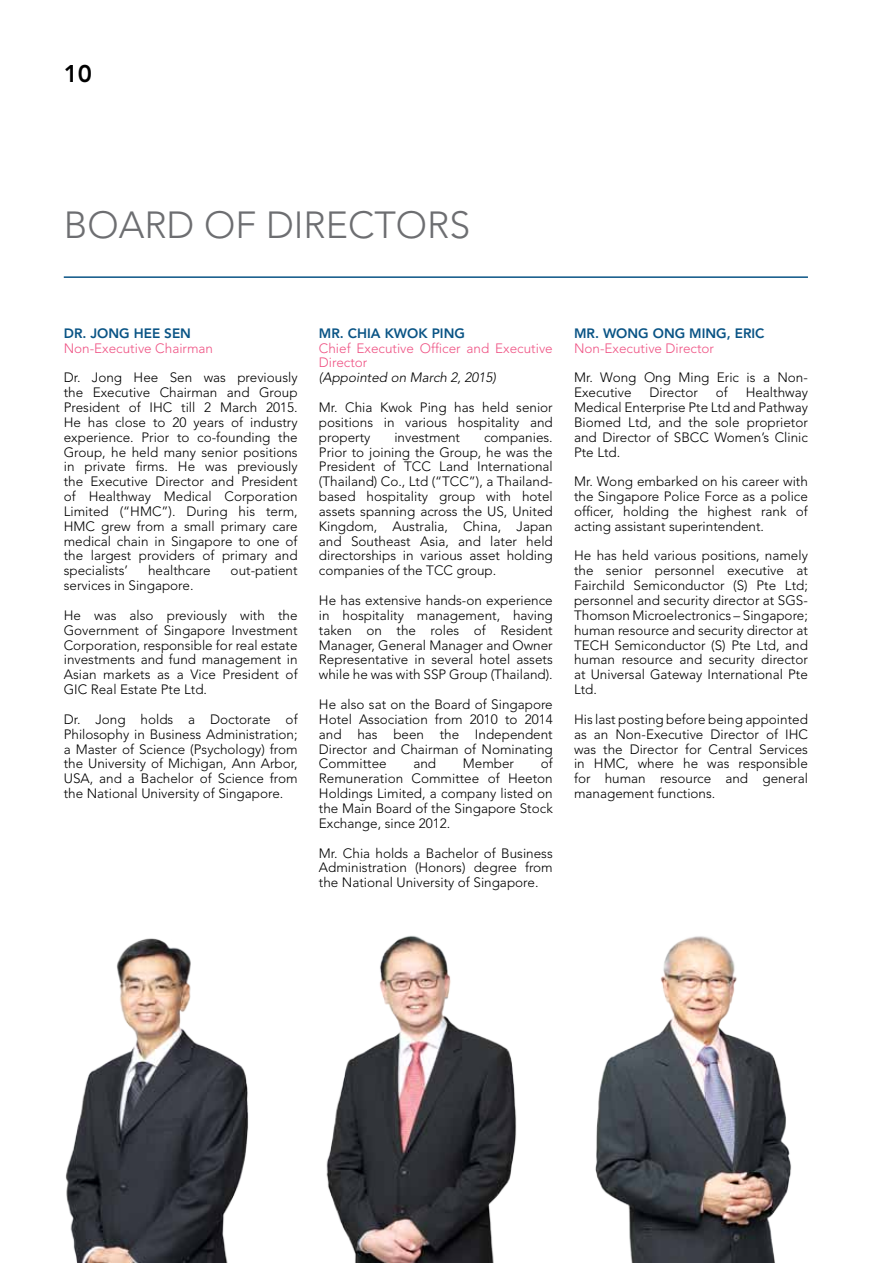
<style>
.page{position:relative;width:893px;height:1263px;background:#fff}
.page>*{position:absolute;margin:0;border:0;box-sizing:border-box;transform-origin:0 0}
.t1{font:300 37.5px "Avenir";color:#6d6e71}
.t2{font:800 24px "Avenir";color:#000}
.t3{font:300 13.5px/14.9px "Avenir";color:#000;text-align:justify}
.t4{font:300 13.5px/14.9px "Avenir";color:#ef5384}
.t5{font:800 13.5px "Avenir";color:#0a5485}
.t6{font:italic 300 13.5px "Avenir";color:#000}
</style>
<div class="page">
<hr style="left:64px;top:276px;width:744px;height:2px;background:#0a5485">
<img style="left:65px;top:938px;width:184px;height:325px">
<img style="left:595px;top:936px;width:197px;height:327px">
<img style="left:326px;top:935px;width:191px;height:328px">
<h2 class="t2" style="left:64px;top:59px;width:30px">10</h2>
<h1 class="t1" style="left:64px;top:203px;width:408px">BOARD OF DIRECTORS</h1>
<p class="t5" style="left:64px;top:325px;width:129px">DR. JONG HEE SEN</p>
<p class="t4" style="left:64px;top:340px;width:151px">Non-Executive Chairman</p>
<p class="t3" style="left:64px;top:370px;width:235px">Dr. Jong Hee Sen was previously the Executive Chairman and Group President of IHC till 2 March 2015.<br>He has close to 20 years of industry experience. Prior to co-founding the Group, he held many senior positions in private firms. He was previously the Executive Director and President of Healthway Medical Corporation Limited (“HMC”). During his term, HMC grew from a small primary care medical chain in Singapore to one of the largest providers of primary and specialists’</p>
<p class="t3" style="left:148px;top:563px;width:64px">healthcare</p>
<p class="t3" style="left:231px;top:563px;width:69px">out-patient</p>
<p class="t3" style="left:64px;top:578px;width:131px">services in Singapore.</p>
<p class="t3" style="left:64px;top:608px;width:235px">He was also previously with the Government of Singapore Investment Corporation, responsible for real estate investments and fund management in Asian markets as a Vice President of GIC Real Estate Pte Ltd.</p>
<p class="t3" style="left:64px;top:712px;width:235px">Dr. Jong holds a Doctorate of Philosophy in Business Administration; a Master of Science (Psychology) from the University of Michigan, Ann Arbor, USA, and a Bachelor of Science from the National University of Singapore.</p>
<p class="t5" style="left:319px;top:325px;width:147px">MR. CHIA KWOK PING</p>
<p class="t4" style="left:319px;top:340px;width:235px">Chief Executive Officer and Executive<br>Director</p>
<p class="t6" style="left:319px;top:370px;width:179px">(Appointed on March 2, 2015)</p>
<p class="t3" style="left:319px;top:400px;width:235px">Mr. Chia Kwok Ping has held senior positions in various hospitality and property</p>
<p class="t3" style="left:319px;top:430px;width:235px;text-indent:165px">companies.<br>Prior to joining the Group, he was the President of TCC Land International (Thailand) Co., Ltd (“TCC”), a Thailand&shy;based hospitality group with hotel assets spanning across the US, United Kingdom, Australia, China, Japan and Southeast Asia, and later held directorships in various asset holding companies of the TCC group.</p>
<p class="t3" style="left:319px;top:593px;width:235px">He has extensive hands-on experience in hospitality management, having taken on the roles of Resident Manager, General Manager and Owner Representative in several hotel assets while he was with SSP Group (Thailand).</p>
<p class="t3" style="left:319px;top:697px;width:235px">He also sat on the Board of Singapore Hotel Association from 2010 to 2014 and has been the Independent Director and Chairman of Nominating Committee</p>
<p class="t3" style="left:394px;top:430px;width:67px">investment</p>
<p class="t3" style="left:319px;top:756px;width:235px;text-indent:222px">of Remuneration Committee of Heeton Holdings Limited, a company listed on the Main Board of the Singapore Stock Exchange, since 2012.</p>
<p class="t3" style="left:319px;top:845px;width:235px">Mr. Chia holds a Bachelor of Business Administration (Honors) degree from the National University of Singapore.</p>
<p class="t3" style="left:413px;top:756px;width:24px">and</p>
<p class="t3" style="left:463px;top:756px;width:53px">Member</p>
<p class="t5" style="left:574px;top:325px;width:192px">MR. WONG ONG MING, ERIC</p>
<p class="t4" style="left:574px;top:340px;width:142px">Non-Executive Director</p>
<p class="t3" style="left:574px;top:370px;width:235px">Mr. Wong Ong Ming Eric is a Non-<br>Executive</p>
<p class="t3" style="left:649px;top:385px;width:50px">Director</p>
<p class="t3" style="left:716px;top:385px;width:14px">of</p>
<p class="t3" style="left:574px;top:385px;width:235px;text-indent:172px">Healthway Medical Enterprise Pte Ltd and Pathway Biomed Ltd, and the sole proprietor and Director of SBCC Women’s Clinic Pte Ltd.</p>
<p class="t3" style="left:574px;top:474px;width:235px">Mr. Wong embarked on his career with the Singapore Police Force as a police officer, holding the highest rank of acting assistant superintendent.</p>
<p class="t3" style="left:574px;top:548px;width:235px">He has held various positions, namely the senior personnel executive at Fairchild Semiconductor (S) Pte Ltd; personnel and security director at SGS-Thomson Microelectronics – Singapore; human resource and security director at TECH Semiconductor (S) Pte Ltd, and human resource and security director at Universal Gateway International Pte Ltd.</p>
<p class="t3" style="left:574px;top:712px;width:235px">His last posting before being appointed as an Non-Executive Director of IHC was the Director for Central Services in HMC, where he was responsible for human resource and general management functions.</p>
</div>
